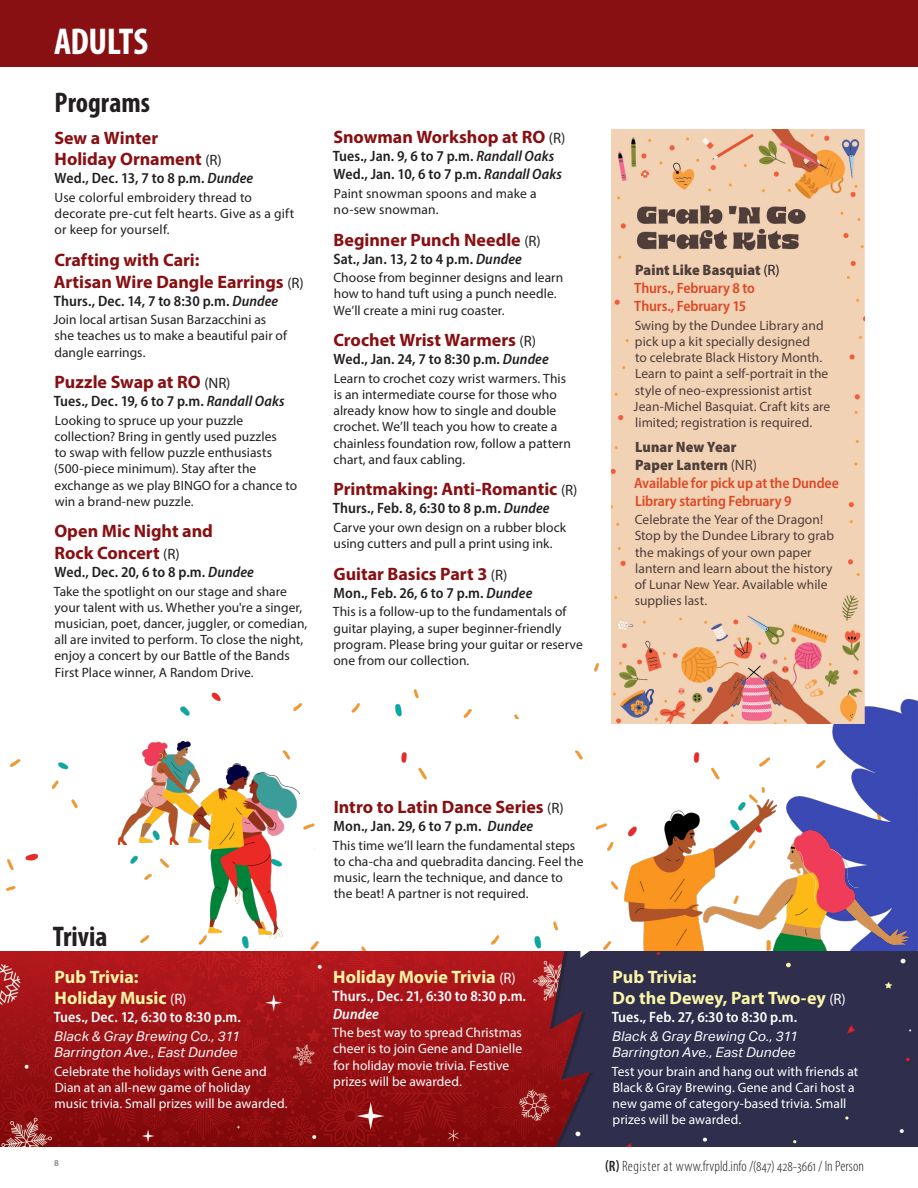
<style>
.page{position:relative;width:918px;height:1188px;background:#fff}
.page>*{position:absolute;margin:0;border:0;box-sizing:border-box;transform-origin:0 0}
.t1{font:700 condensed 37.5px "Myriad Pro";letter-spacing:-.015em;color:#fff}
.FEATURE_-_Heading{font:700 condensed 28.5px "Myriad Pro";color:#231f20}
.BASIC_-_Title{font:700 18px/21.6px "Myriad Pro";color:#880f12}
.BASIC_-_Title-2{font:700 18px/21.6px "Myriad Pro";color:#faf6a7}
.BASIC_-_Date___Time{font:600 semi-condensed 15px/18px "Myriad Pro";color:#231f20}
.BASIC_-_Date___Time-2{font:600 semi-condensed 15px/18px "Myriad Pro";letter-spacing:-.01em;color:#de4825}
.BASIC_-_Date___Time-3{font:600 semi-condensed 15px/18px "Myriad Pro";letter-spacing:-.005em;color:#fff}
.Rust_Head_centered{font:300 condensed 15px "Myriad Pro";letter-spacing:.01em;color:#231f20}
.BASIC_-_Sub-Title{font:900 semi-condensed 15px/18px "Myriad Pro";letter-spacing:.005em;color:#4f3e3a}
.BASIC_-_Paragraph_Myriad{font:13.5px/16.2px "Myriad Pro";letter-spacing:.005em;color:#231f20}
.BASIC_-_Paragraph_Myriad-2{font:13.5px/16.2px "Myriad Pro";letter-spacing:.005em;color:#4f3e3a}
.BASIC_-_Paragraph_Myriad-3{font:13.5px/16.2px "Myriad Pro";letter-spacing:.005em;color:#fff}
.BASIC_-_Restrictions__Age__etc{font:italic 13.5px/16.2px "Aktiv Grotesk";letter-spacing:.015em;color:#fff}
.t2{font:600 9px "Myriad Pro";color:#808285}
.s1{font-weight:400;font-size:15px;color:#231f20}
.s2{font-style:italic}
.s3{font-weight:400;font-stretch:normal;color:#231f20}
.s4{font-weight:400;font-stretch:normal}
.s5{font-weight:400;font-size:15px;color:#fff}
.s6{font-weight:600}
</style>
<div class="page">
<img style="left:0;top:751px;width:918px;height:396px">
<img style="left:118px;top:741px;width:86px;height:104px">
<img style="left:786px;top:700px;width:132px;height:281px">
<div style="left:0;top:0;width:918px;height:67px;background:#880f12"></div>
<hr style="left:0;top:1145px;width:918px;height:1px;background:#231f20">
<img style="left:611px;top:130px;width:254px;height:594px">
<img style="left:194px;top:764px;width:106px;height:174px">
<img style="left:625px;top:799px;width:151px;height:172px">
<img style="left:703px;top:830px;width:205px;height:129px">
<img style="left:180px;top:642px;width:432px;height:77px">
<p class="t1" style="left:54px;top:18px;width:96px">ADULTS</p>
<p class="FEATURE_-_Heading" style="left:55px;top:85px;width:97px">Programs</p>
<p class="BASIC_-_Title" style="left:54px;top:126px;width:169px">Sew a Winter<br>Holiday Ornament <span class="s1">(R)</span></p>
<p class="BASIC_-_Date___Time" style="left:55px;top:169px;width:200px">Wed., Dec. 13, 7 to 8 p.m. <span class="s2">Dundee</span></p>
<p class="BASIC_-_Paragraph_Myriad" style="left:54px;top:189px;width:241px">Use colorful embroidery thread to decorate pre-cut felt hearts. Give as a gift or keep for yourself.</p>
<p class="BASIC_-_Title" style="left:54px;top:248px;width:251px">Crafting with Cari:<br>Artisan Wire Dangle Earrings <span class="s1">(R)</span></p>
<p class="BASIC_-_Date___Time" style="left:54px;top:291px;width:226px">Thurs., Dec. 14, 7 to 8:30 p.m. <span class="s2">Dundee</span></p>
<p class="BASIC_-_Paragraph_Myriad" style="left:53px;top:311px;width:235px">Join local artisan Susan Barzacchini as she teaches us to make a beautiful pair of dangle earrings.</p>
<p class="BASIC_-_Title" style="left:55px;top:371px;width:177px">Puzzle Swap at RO <span class="s1">(NR)</span></p>
<p class="BASIC_-_Date___Time" style="left:54px;top:392px;width:232px">Tues., Dec. 19, 6 to 7 p.m. <span class="s2">Randall Oaks</span></p>
<p class="BASIC_-_Paragraph_Myriad" style="left:54px;top:412px;width:244px">Looking to spruce up your puzzle collection? Bring in gently used puzzles<br>to swap with fellow puzzle enthusiasts (500-piece minimum). Stay after the exchange as we play BINGO for a chance to win a brand-new puzzle.</p>
<p class="BASIC_-_Title" style="left:54px;top:520px;width:160px">Open Mic Night and<br>Rock Concert <span class="s1">(R)</span></p>
<p class="BASIC_-_Date___Time" style="left:55px;top:563px;width:201px">Wed., Dec. 20, 6 to 8 p.m. <span class="s2">Dundee</span></p>
<p class="BASIC_-_Paragraph_Myriad" style="left:54px;top:583px;width:255px">Take the spotlight on our stage and share your talent with us. Whether you're a singer, musician, poet, dancer, juggler, or comedian, all are invited to perform. To close the night, enjoy a concert by our Battle of the Bands First Place winner, A Random Drive.</p>
<p class="BASIC_-_Title" style="left:333px;top:126px;width:233px">Snowman Workshop at RO <span class="s1">(R)</span></p>
<p class="BASIC_-_Date___Time" style="left:333px;top:147px;width:231px">Tues., Jan. 9, 6 to 7 p.m. <span class="s2">Randall Oaks<br></span>Wed., Jan. 10, 6 to 7 p.m. <span class="s2">Randall Oaks</span></p>
<p class="BASIC_-_Paragraph_Myriad" style="left:334px;top:185px;width:205px">Paint snowman spoons and make a no-sew snowman.</p>
<p class="BASIC_-_Title" style="left:334px;top:228px;width:209px">Beginner Punch Needle <span class="s1">(R)</span></p>
<p class="BASIC_-_Date___Time" style="left:333px;top:249px;width:190px">Sat., Jan. 13, 2 to 4 p.m. <span class="s2">Dundee</span></p>
<p class="BASIC_-_Paragraph_Myriad" style="left:333px;top:269px;width:231px">Choose from beginner designs and learn how to hand tuft using a punch needle.<br>We’ll create a mini rug coaster.</p>
<p class="BASIC_-_Title" style="left:333px;top:329px;width:204px">Crochet Wrist Warmers <span class="s1">(R)</span></p>
<p class="BASIC_-_Date___Time" style="left:334px;top:350px;width:217px">Wed., Jan. 24, 7 to 8:30 p.m. <span class="s2">Dundee</span></p>
<p class="BASIC_-_Paragraph_Myriad" style="left:333px;top:370px;width:239px">Learn to crochet cozy wrist warmers. This is an intermediate course for those who already know how to single and double crochet. We’ll teach you how to create a chainless foundation row, follow a pattern chart, and faux cabling.</p>
<p class="BASIC_-_Title" style="left:334px;top:478px;width:245px">Printmaking: Anti-Romantic <span class="s1">(R)</span></p>
<p class="BASIC_-_Date___Time" style="left:333px;top:499px;width:218px">Thurs., Feb. 8, 6:30 to 8 p.m. <span class="s2">Dundee</span></p>
<p class="BASIC_-_Paragraph_Myriad" style="left:333px;top:519px;width:234px">Carve your own design on a rubber block using cutters and pull a print using ink.</p>
<p class="BASIC_-_Title" style="left:333px;top:562px;width:175px">Guitar Basics Part 3 <span class="s1">(R)</span></p>
<p class="BASIC_-_Date___Time" style="left:334px;top:583px;width:200px">Mon., Feb. 26, 6 to 7 p.m. <span class="s2">Dundee</span></p>
<p class="BASIC_-_Paragraph_Myriad" style="left:333px;top:604px;width:251px">This is a follow-up to the fundamentals of guitar playing, a super beginner-friendly program. Please bring your guitar or reserve one from our collection.</p>
<p class="BASIC_-_Sub-Title" style="left:635px;top:260px;width:146px">Paint Like Basquiat <span class="s3">(R)</span></p>
<p class="BASIC_-_Date___Time-2" style="left:634px;top:279px;width:122px">Thurs., February 8 to<br>Thurs., February 15</p>
<p class="BASIC_-_Paragraph_Myriad-2" style="left:634px;top:317px;width:198px">Swing by the Dundee Library and pick up a kit specially designed<br>to celebrate Black History Month.<br>Learn to paint a self-portrait in the style of neo-expressionist artist Jean-Michel Basquiat. Craft kits are limited; registration is required.</p>
<p class="BASIC_-_Sub-Title" style="left:635px;top:437px;width:123px">Lunar New Year<br>Paper Lantern <span class="s4">(NR)</span></p>
<p class="BASIC_-_Date___Time-2" style="left:634px;top:473px;width:206px">Available for pick up at the Dundee<br>Library starting February 9</p>
<p class="BASIC_-_Paragraph_Myriad-2" style="left:635px;top:511px;width:201px">Celebrate the Year of the Dragon!<br>Stop by the Dundee Library to grab the makings of your own paper lantern and learn about the history of Lunar New Year. Available while supplies last.</p>
<p class="FEATURE_-_Heading" style="left:53px;top:919px;width:56px">Trivia</p>
<p class="BASIC_-_Title-2" style="left:55px;top:965px;width:133px">Pub Trivia:<br>Holiday Music <span class="s5">(R)</span></p>
<p class="BASIC_-_Date___Time-3" style="left:54px;top:1008px;width:189px">Tues., Dec. 12, 6:30 to 8:30 p.m.</p>
<p class="BASIC_-_Restrictions__Age__etc" style="left:54px;top:1028px;width:187px">Black &amp; Gray Brewing Co., 311<br>Barrington Ave., East Dundee</p>
<p class="BASIC_-_Paragraph_Myriad-3" style="left:54px;top:1063px;width:235px">Celebrate the holidays with Gene and<br>Dian at an all-new game of holiday<br>music trivia. Small prizes will be awarded.</p>
<p class="t2" style="left:54px;top:1158px;width:6px">8</p>
<p class="BASIC_-_Title" style="left:334px;top:796px;width:231px">Intro to Latin Dance Series <span class="s1">(R)</span></p>
<p class="BASIC_-_Date___Time" style="left:334px;top:817px;width:201px">Mon., Jan. 29, 6 to 7 p.m. <span class="s2">Dundee</span></p>
<p class="BASIC_-_Paragraph_Myriad" style="left:333px;top:837px;width:252px">This time we’ll learn the fundamental steps to cha-cha and quebradita dancing. Feel the music, learn the technique, and dance to the beat! A partner is not required.</p>
<p class="BASIC_-_Title-2" style="left:333px;top:965px;width:184px">Holiday Movie Trivia <span class="s5">(R)</span></p>
<p class="BASIC_-_Date___Time-3" style="left:333px;top:986px;width:195px">Thurs., Dec. 21, 6:30 to 8:30 p.m.<br><span class="s2">Dundee</span></p>
<p class="BASIC_-_Paragraph_Myriad-3" style="left:333px;top:1024px;width:191px">The best way to spread Christmas cheer is to join Gene and Danielle for holiday movie trivia. Festive prizes will be awarded.</p>
<p class="BASIC_-_Title-2" style="left:613px;top:965px;width:235px">Pub Trivia:<br>Do the Dewey, Part Two-ey <span class="s5">(R)</span></p>
<p class="BASIC_-_Date___Time-3" style="left:612px;top:1008px;width:187px">Tues., Feb. 27, 6:30 to 8:30 p.m.</p>
<p class="BASIC_-_Restrictions__Age__etc" style="left:612px;top:1028px;width:187px">Black &amp; Gray Brewing Co., 311<br>Barrington Ave., East Dundee</p>
<p class="BASIC_-_Paragraph_Myriad-3" style="left:612px;top:1063px;width:248px">Test your brain and hang out with friends at Black &amp; Gray Brewing. Gene and Cari host a new game of category-based trivia. Small prizes will be awarded.</p>
<p class="Rust_Head_centered" style="left:605px;top:1157px;width:260px"><span class="s6">(R)</span> Register at www.frvpld.info /(847) 428-3661 / In Person</p>
</div>
